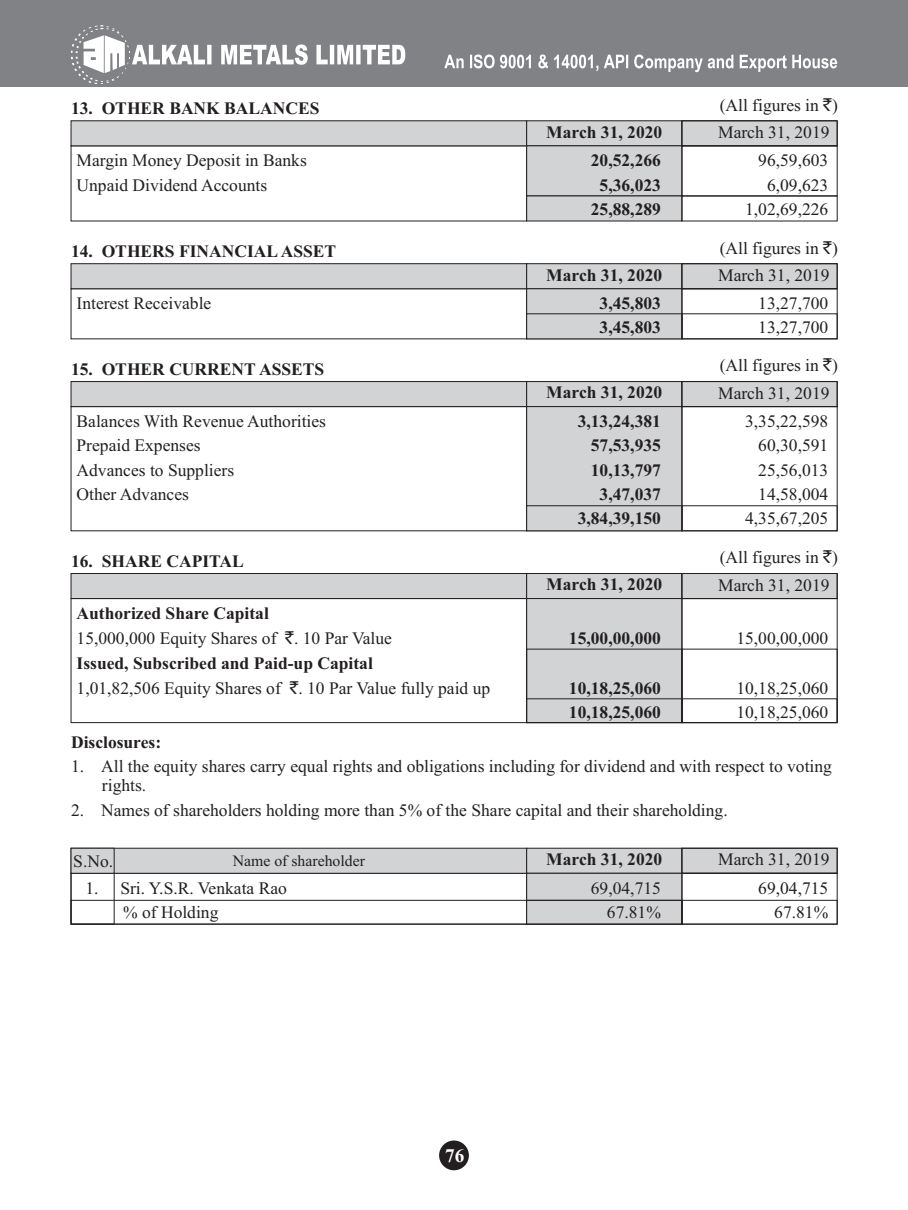
<style>
.page{position:relative;width:908px;height:1210px;background:#fff}
.page>*{position:absolute;margin:0;border:0;box-sizing:border-box;transform-origin:0 0}
.t1{font:700 19.25px "Times New Roman";color:#fff}
.t2{font:17.5px/25px "Times New Roman";color:#231f20}
.t3{font:700 17.5px "Times New Roman";color:#231f20}
.t4{font:15.75px "Times New Roman";color:#231f20}
.s1{font-family:"Rupee Foradian"}
.s2{font-weight:700}
</style>
<div class="page">
<div style="left:71px;top:598px;width:456px;height:125px;border:1px solid #231f20"></div>
<div style="left:71px;top:873px;width:456px;height:51px;border:1px solid #231f20"></div>
<div style="left:71px;top:263px;width:456px;height:26px;background:#d1d3d4;border:1px solid #231f20"></div>
<div style="left:71px;top:381px;width:456px;height:26px;background:#d1d3d4;border:1px solid #231f20"></div>
<div style="left:71px;top:573px;width:456px;height:26px;background:#d1d3d4;border:1px solid #231f20"></div>
<div style="left:71px;top:848px;width:456px;height:25px;background:#d1d3d4;border:1px solid #231f20"></div>
<div style="left:526px;top:263px;width:156px;height:26px;background:#d1d3d4;border:1px solid #231f20"></div>
<div style="left:526px;top:381px;width:156px;height:26px;background:#d1d3d4;border:1px solid #231f20"></div>
<div style="left:526px;top:573px;width:156px;height:26px;background:#d1d3d4;border:1px solid #231f20"></div>
<div style="left:526px;top:848px;width:156px;height:25px;background:#d1d3d4;border:1px solid #231f20"></div>
<div style="left:526px;top:288px;width:156px;height:51px;background:#d1d3d4;border:1px solid #231f20"></div>
<div style="left:526px;top:406px;width:156px;height:125px;background:#d1d3d4;border:1px solid #231f20"></div>
<div style="left:526px;top:598px;width:156px;height:125px;background:#d1d3d4;border:1px solid #231f20"></div>
<div style="left:526px;top:873px;width:156px;height:51px;background:#d1d3d4;border:1px solid #231f20"></div>
<div style="left:526px;top:313px;width:156px;height:26px;background:#d1d3d4;border:1px solid #231f20"></div>
<div style="left:526px;top:505px;width:156px;height:26px;background:#d1d3d4;border:1px solid #231f20"></div>
<div style="left:526px;top:698px;width:156px;height:25px;background:#d1d3d4;border:1px solid #231f20"></div>
<div style="left:526px;top:900px;width:156px;height:24px;background:#d1d3d4;border:1px solid #231f20"></div>
<div style="left:681px;top:263px;width:156px;height:26px;background:#d1d3d4"></div>
<div style="left:681px;top:381px;width:156px;height:26px;background:#d1d3d4"></div>
<div style="left:681px;top:573px;width:156px;height:26px;background:#d1d3d4"></div>
<div style="left:681px;top:848px;width:156px;height:25px;background:#d1d3d4"></div>
<div style="left:681px;top:263px;width:156px;height:26px;border:1px solid #231f20"></div>
<div style="left:681px;top:381px;width:156px;height:26px;border:1px solid #231f20"></div>
<div style="left:681px;top:573px;width:156px;height:26px;border:1px solid #231f20"></div>
<div style="left:681px;top:848px;width:156px;height:25px;border:1px solid #231f20"></div>
<div style="left:681px;top:288px;width:156px;height:51px;border:1px solid #231f20"></div>
<div style="left:681px;top:406px;width:156px;height:125px;border:1px solid #231f20"></div>
<div style="left:681px;top:598px;width:156px;height:125px;border:1px solid #231f20"></div>
<div style="left:681px;top:873px;width:156px;height:51px;border:1px solid #231f20"></div>
<div style="left:681px;top:313px;width:156px;height:26px;border:1px solid #231f20"></div>
<div style="left:681px;top:505px;width:156px;height:26px;border:1px solid #231f20"></div>
<div style="left:681px;top:900px;width:156px;height:24px;border:1px solid #231f20"></div>
<div style="left:71px;top:120px;width:456px;height:26px;background:#d1d3d4;border:1px solid #231f20"></div>
<div style="left:526px;top:120px;width:156px;height:26px;background:#d1d3d4"></div>
<div style="left:526px;top:145px;width:156px;height:51px;background:#d1d3d4;border:1px solid #231f20"></div>
<div style="left:526px;top:195px;width:156px;height:26px;background:#d1d3d4;border:1px solid #231f20"></div>
<div style="left:681px;top:120px;width:156px;height:26px;background:#d1d3d4"></div>
<div style="left:681px;top:120px;width:156px;height:26px;border:1px solid #231f20"></div>
<div style="left:681px;top:145px;width:156px;height:51px;border:1px solid #231f20"></div>
<div style="left:681px;top:195px;width:156px;height:26px;border:1px solid #231f20"></div>
<div style="left:526px;top:648px;width:156px;height:75px;border:1px solid #231f20"></div>
<div style="left:681px;top:648px;width:156px;height:75px;border:1px solid #231f20"></div>
<div style="left:71px;top:873px;width:44px;height:51px;border:1px solid #231f20"></div>
<div style="left:71px;top:848px;width:44px;height:25px;background:#d1d3d4;border:1px solid #231f20"></div>
<div style="left:71px;top:900px;width:611px;height:24px;border:1px solid #231f20"></div>
<div style="left:0;top:0;width:907px;height:86px;background:#808285"></div>
<svg style="left:444px;top:54px;width:392px;height:18px"></svg>
<svg style="left:71px;top:25px;width:334px;height:59px"></svg>
<div style="left:439px;top:1140px;width:29px;height:30px;background:#231f20;border-radius:50%"></div>
<p class="t3" style="left:71px;top:102px;width:250px">13. OTHER BANK BALANCES</p>
<p class="t2" style="left:719px;top:94px;width:120px">(All figures in <span class="s1">`</span>)</p>
<p class="t3" style="left:546px;top:126px;width:117px">March 31, 2020</p>
<p class="t2" style="left:717px;top:121px;width:113px">March 31, 2019</p>
<p class="t2" style="left:77px;top:150px;width:232px">Margin Money Deposit in Banks</p>
<p class="t3" style="left:590px;top:154px;width:71px">20,52,266</p>
<p class="t2" style="left:758px;top:150px;width:71px">96,59,603</p>
<p class="t2" style="left:77px;top:174px;width:192px">Unpaid Dividend Accounts</p>
<p class="t3" style="left:599px;top:179px;width:63px">5,36,023</p>
<p class="t2" style="left:766px;top:174px;width:63px">6,09,623</p>
<p class="t3" style="left:590px;top:203px;width:71px">25,88,289</p>
<p class="t2" style="left:744px;top:198px;width:85px">1,02,69,226</p>
<p class="t3" style="left:71px;top:245px;width:267px">14. OTHERS FINANCIAL ASSET</p>
<p class="t3" style="left:546px;top:269px;width:117px">March 31, 2020</p>
<p class="t2" style="left:719px;top:237px;width:120px">(All figures in <span class="s1">`</span>)</p>
<p class="t2" style="left:717px;top:264px;width:113px">March 31, 2019</p>
<p class="t2" style="left:77px;top:292px;width:136px">Interest Receivable</p>
<p class="t3" style="left:599px;top:297px;width:63px">3,45,803</p>
<p class="t2" style="left:758px;top:292px;width:71px">13,27,700</p>
<p class="t3" style="left:599px;top:322px;width:63px">3,45,803</p>
<p class="t2" style="left:758px;top:317px;width:71px">13,27,700</p>
<p class="t3" style="left:71px;top:363px;width:255px">15. OTHER CURRENT ASSETS</p>
<p class="t3" style="left:546px;top:386px;width:117px">March 31, 2020</p>
<p class="t2" style="left:719px;top:355px;width:120px">(All figures in <span class="s1">`</span>)</p>
<p class="t2" style="left:717px;top:382px;width:113px">March 31, 2019</p>
<p class="t2" style="left:77px;top:410px;width:251px">Balances With Revenue Authorities</p>
<p class="t3" style="left:577px;top:415px;width:85px">3,13,24,381</p>
<p class="t2" style="left:744px;top:410px;width:85px">3,35,22,598</p>
<p class="t2" style="left:77px;top:434px;width:125px">Prepaid Expenses</p>
<p class="t3" style="left:590px;top:439px;width:71px">57,53,935</p>
<p class="t2" style="left:758px;top:434px;width:71px">60,30,591</p>
<p class="t2" style="left:77px;top:459px;width:159px">Advances to Suppliers</p>
<p class="t3" style="left:590px;top:464px;width:71px">10,13,797</p>
<p class="t2" style="left:758px;top:459px;width:71px">25,56,013</p>
<p class="t2" style="left:77px;top:483px;width:114px">Other Advances</p>
<p class="t3" style="left:599px;top:488px;width:63px">3,47,037</p>
<p class="t2" style="left:758px;top:483px;width:71px">14,58,004</p>
<p class="t3" style="left:577px;top:512px;width:85px">3,84,39,150</p>
<p class="t2" style="left:744px;top:507px;width:85px">4,35,67,205</p>
<p class="t3" style="left:71px;top:555px;width:174px">16. SHARE CAPITAL</p>
<p class="t2" style="left:77px;top:602px;width:317px"><span class="s2">Authorized Share Capital<br></span>15,000,000 Equity Shares of <span class="s1">`</span>. 10 Par Value</p>
<p class="t2" style="left:77px;top:652px;width:415px"><span class="s2">Issued, Subscribed and Paid-up Capital<br></span>1,01,82,506 Equity Shares of <span class="s1">`</span>. 10 Par Value fully paid up</p>
<p class="t3" style="left:546px;top:578px;width:117px">March 31, 2020</p>
<p class="t2" style="left:719px;top:547px;width:120px">(All figures in <span class="s1">`</span>)</p>
<p class="t2" style="left:717px;top:574px;width:113px">March 31, 2019</p>
<p class="t3" style="left:568px;top:632px;width:93px">15,00,00,000</p>
<p class="t2" style="left:736px;top:627px;width:93px">15,00,00,000</p>
<p class="t3" style="left:568px;top:682px;width:93px">10,18,25,060</p>
<p class="t2" style="left:736px;top:677px;width:93px">10,18,25,060</p>
<p class="t3" style="left:568px;top:706px;width:93px">10,18,25,060</p>
<p class="t2" style="left:736px;top:702px;width:93px">10,18,25,060</p>
<p class="t3" style="left:71px;top:736px;width:92px">Disclosures:</p>
<p class="t2" style="left:102px;top:758px;width:731px;line-height:19.4px;text-indent:-31px">1. All the equity shares carry equal rights and obligations including for dividend and with respect to voting rights.</p>
<p class="t2" style="left:71px;top:799px;width:658px">2. Names of shareholders holding more than 5% of the Share capital and their shareholding.</p>
<p class="t2" style="left:73px;top:850px;width:41px">S.No.</p>
<p class="t4" style="left:233px;top:855px;width:134px">Name of shareholder</p>
<p class="t2" style="left:717px;top:848px;width:113px">March 31, 2019</p>
<p class="t3" style="left:546px;top:853px;width:117px">March 31, 2020</p>
<p class="t2" style="left:85px;top:877px;width:203px">1. Sri. Y.S.R. Venkata Rao</p>
<p class="t2" style="left:590px;top:877px;width:71px">69,04,715</p>
<p class="t2" style="left:758px;top:877px;width:71px">69,04,715</p>
<p class="t2" style="left:123px;top:901px;width:97px">% of Holding</p>
<p class="t2" style="left:606px;top:901px;width:55px">67.81%</p>
<p class="t2" style="left:774px;top:901px;width:55px">67.81%</p>
<p class="t1" style="left:445px;top:1149px;width:21px">76</p>
</div>
